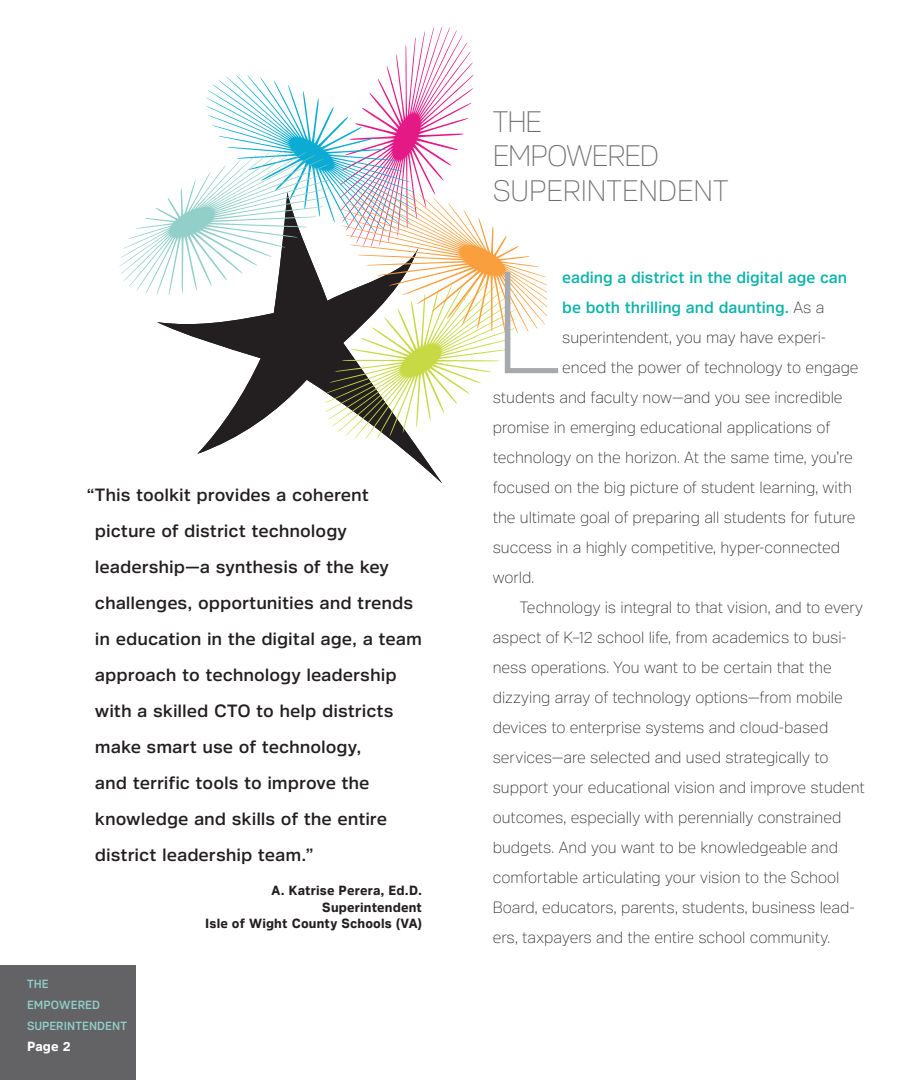
<style>
.page{position:relative;width:918px;height:1080px;background:#fff}
.page>*{position:absolute;margin:0;border:0;box-sizing:border-box;transform-origin:0 0}
.t1{font:100 147px "Crique Grotesk";color:#a8a9ad}
.t2{font:100 30px/34.5px "Crique Grotesk";letter-spacing:-.01em;color:#6c6d70}
.t3{font:500 18px/36px "Crique Grotesk Display";letter-spacing:-.005em;color:#231f20}
.t4{font:100 16.5px "Crique Grotesk";color:#231f20}
.t5{font:500 16.5px "Crique Grotesk";color:#0db2ac}
.t6{font:700 13.5px/16.5px "Crique Grotesk";letter-spacing:.01em;color:#231f20;text-align:right}
.t7{font:700 13.5px "Crique Grotesk";color:#fff}
.t8{font:500 12px/21px "Crique Grotesk";letter-spacing:.005em;color:#92cfc9}
.s1{font-weight:100;color:#231f20}
</style>
<div class="page">
<div style="left:0;top:965px;width:136px;height:115px;background:#636366"></div>
<img style="left:197px;top:440px;width:245px;height:44px">
<svg style="left:119px;top:26px;width:428px;height:414px"></svg>
<p class="t3" style="left:95px;top:476px;width:329px;text-indent:-9px">“This toolkit provides a coherent picture of district technology leadership—a synthesis of the key challenges, opportunities and trends in education in the digital age, a team approach to technology leadership with a skilled CTO to help districts make smart use of technology,<br>and terrific tools to improve the knowledge and skills of the entire district leadership team.”</p>
<p class="t6" style="left:205px;top:882px;width:218px">A. Katrise Perera, Ed.D.<br>Superintendent<br>Isle of Wight County Schools (VA)</p>
<p class="t8" style="left:27px;top:974px;width:100px">The<br>Empowered<br>Superintendent</p>
<p class="t7" style="left:27px;top:1039px;width:45px">Page 2</p>
<h2 class="t2" style="left:493px;top:104px;width:232px">The<br>Empowered<br>Superintendent</h2>
<h1 class="t1" style="left:493px;top:242px;width:71px">L</h1>
<p class="t5" style="left:562px;top:268px;width:286px">eading a district in the digital age can</p>
<p class="t5" style="left:562px;top:298px;width:264px">be both thrilling and daunting. <span class="s1">As a</span></p>
<p class="t4" style="left:562px;top:328px;width:266px">superintendent, you may have experi-</p>
<p class="t4" style="left:562px;top:358px;width:298px">enced the power of technology to engage</p>
<p class="t4" style="left:493px;top:388px;width:351px">students and faculty now—and you see incredible</p>
<p class="t4" style="left:493px;top:418px;width:339px">promise in emerging educational applications of</p>
<p class="t4" style="left:493px;top:448px;width:362px">technology on the horizon. At the same time, you’re</p>
<p class="t4" style="left:493px;top:478px;width:361px">focused on the big picture of student learning, with</p>
<p class="t4" style="left:493px;top:508px;width:364px">the ultimate goal of preparing all students for future</p>
<p class="t4" style="left:493px;top:538px;width:349px">success in a highly competitive, hyper-connected</p>
<p class="t4" style="left:493px;top:568px;width:43px">world.</p>
<p class="t4" style="left:520px;top:598px;width:345px">Technology is integral to that vision, and to every</p>
<p class="t4" style="left:493px;top:628px;width:356px">aspect of K–12 school life, from academics to busi-</p>
<p class="t4" style="left:493px;top:658px;width:341px">ness operations. You want to be certain that the</p>
<p class="t4" style="left:493px;top:688px;width:352px">dizzying array of technology options—from mobile</p>
<p class="t4" style="left:493px;top:718px;width:337px">devices to enterprise systems and cloud-based</p>
<p class="t4" style="left:493px;top:748px;width:337px">services—are selected and used strategically to</p>
<p class="t4" style="left:493px;top:778px;width:373px">support your educational vision and improve student</p>
<p class="t4" style="left:493px;top:808px;width:350px">outcomes, especially with perennially constrained</p>
<p class="t4" style="left:493px;top:838px;width:347px">budgets. And you want to be knowledgeable and</p>
<p class="t4" style="left:493px;top:868px;width:348px">comfortable articulating your vision to the School</p>
<p class="t4" style="left:493px;top:898px;width:363px">Board, educators, parents, students, business lead-</p>
<p class="t4" style="left:493px;top:928px;width:339px">ers, taxpayers and the entire school community.</p>
</div>
